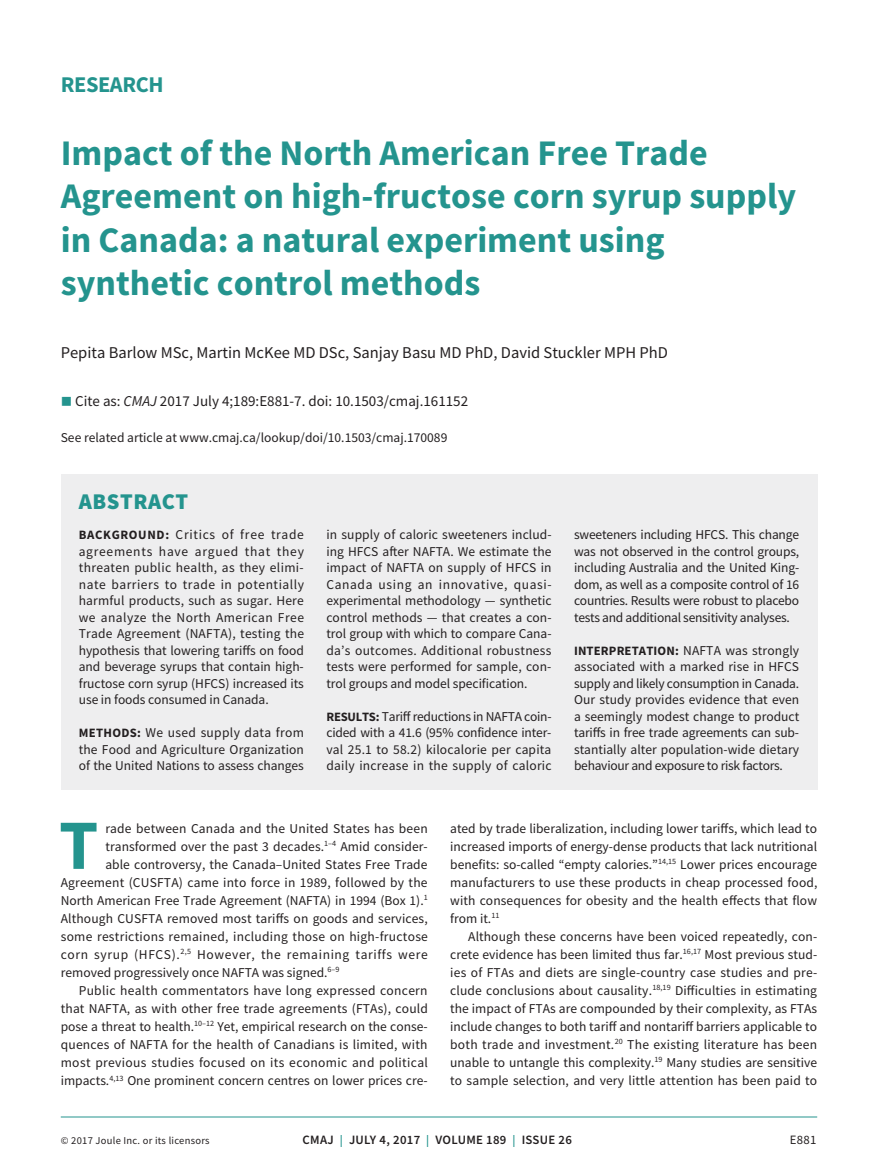
<style>
.page{position:relative;width:878px;height:1175px;background:#fff}
.page>*{position:absolute;margin:0;border:0;box-sizing:border-box;transform-origin:0 0}
.t1{font:700 70.65px "Source Sans Pro";color:#24948e}
.t2{font:700 36px/43.2px "Source Sans Pro";color:#24948e}
.t3{font:700 22.5px "Source Sans Pro";letter-spacing:-.02em;color:#24948e}
.t4{font:900 22.5px "Source Sans Pro";letter-spacing:.025em;color:#24948e}
.t5{font:16.5px "Source Sans Pro";color:#231f20}
.t6{font:15px "Source Sans Pro";color:#231f20}
.t7{font:13.5px/16.5px "Source Sans Pro";letter-spacing:.005em;color:#231f20;text-align:justify}
.t8{font:13.5px "Source Sans Pro";letter-spacing:.025em;color:#231f20}
.t9{font:13.5px "Source Sans Pro";letter-spacing:.045em;color:#231f20}
.t10{font:600 12.75px "Source Sans Pro";letter-spacing:.025em;color:#231f20}
.t11{font:12.75px "Source Sans Pro";color:#231f20}
.t12{font:10.5px "Source Sans Pro";letter-spacing:.025em;color:#231f20}
.s1{color:#24948e}
.s2{font-style:italic}
.s3{font-weight:700;font-size:12.75px}
.s4{font-size:12px;color:#24948e}
</style>
<div class="page">
<hr style="left:61px;top:1116px;width:756px;height:1px;background:#24948e">
<div style="left:61px;top:474px;width:756px;height:315px;background:#eeeeef"></div>
<h3 class="t3" style="left:61px;top:69px;width:104px">RESEARCH</h3>
<h2 class="t2" style="left:61px;top:131px;width:736px">Impact of the North American Free Trade Agreement on high-fructose corn syrup supply in Canada: a natural experiment using synthetic control methods</h2>
<p class="t5" style="left:61px;top:342px;width:608px">Pepita Barlow MSc, Martin McKee MD DSc, Sanjay Basu MD PhD, David Stuckler MPH PhD</p>
<p class="t6" style="left:61px;top:391px;width:409px"><span class="s1">■</span> Cite as: <span class="s2">CMAJ</span> 2017 July 4;189:E881-7. doi: 10.1503/cmaj.161152</p>
<p class="t7" style="left:61px;top:429px;width:388px">See related article at www.cmaj.ca/lookup/doi/10.1503/cmaj.170089</p>
<h3 class="t4" style="left:79px;top:486px;width:111px">ABSTRACT</h3>
<p class="t7" style="left:79px;top:526px;width:227px"><span class="s3">BACKGROUND:</span> Critics of free trade agreements have argued that they threaten public health, as they elimi&shy;nate barriers to trade in potentially harmful products, such as sugar. Here we analyze the North American Free Trade Agreement (NAFTA), testing the hypothesis that lowering tariffs on food and beverage syrups that contain high&shy;fructose corn syrup (HFCS) increased its use in foods consumed in Canada.</p>
<p class="t7" style="left:79px;top:724px;width:227px"><span class="s3">METHODS:</span> We used supply data from the Food and Agriculture Organization of the United Nations to assess changes</p>
<p class="t7" style="left:326px;top:526px;width:227px">in supply of caloric sweeteners includ&shy;ing HFCS after NAFTA. We estimate the impact of NAFTA on supply of HFCS in Canada using an innovative, quasi&shy;experimental methodology — synthetic control methods — that creates a con&shy;trol group with which to compare Cana&shy;da’s outcomes. Additional robustness tests were performed for sample, con&shy;trol groups and model specification.</p>
<p class="t7" style="left:326px;top:708px;width:227px"><span class="s3">RESULTS:</span> Tariff reductions in NAFTA coin&shy;cided with a 41.6 (95% confidence inter&shy;val 25.1 to 58.2) kilocalorie per capita daily increase in the supply of caloric</p>
<p class="t7" style="left:574px;top:526px;width:227px">sweeteners including HFCS. This change was not observed in the control groups, including Australia and the United King&shy;dom, as well as a composite control of 16 countries. Results were robust to placebo tests and additional sensitivity analyses.</p>
<p class="t7" style="left:574px;top:642px;width:227px"><span class="s3">INTERPRETATION:</span> NAFTA was strongly associated with a marked rise in HFCS supply and likely consumption in Canada.<br>Our study provides evidence that even a seemingly modest change to product tariffs in free trade agreements can sub&shy;stantially alter population-wide dietary behaviour and exposure to risk factors.</p>
<h1 class="t1" style="left:59px;top:797px;width:41px">T</h1>
<p class="t7" style="left:105px;top:820px;width:324px">rade between Canada and the United States has been</p>
<p class="t7" style="left:105px;top:838px;width:324px">transformed over the past 3 decades.<sup>1–4</sup> Amid consider-</p>
<p class="t7" style="left:105px;top:856px;width:324px">able controversy, the Canada–United States Free Trade</p>
<p class="t7" style="left:61px;top:874px;width:368px">Agreement (CUSFTA) came into force in 1989, followed by the</p>
<p class="t7" style="left:61px;top:892px;width:368px">North American Free Trade Agreement (NAFTA) in 1994 (Box 1).<sup>1</sup></p>
<p class="t7" style="left:61px;top:910px;width:368px">Although CUSFTA removed most tariffs on goods and services,</p>
<p class="t7" style="left:61px;top:928px;width:369px">some restrictions remained, including those on high-fructose</p>
<p class="t9" style="left:61px;top:945px;width:368px">corn syrup (HFCS).<sup>2,5</sup> However, the remaining tariffs were</p>
<p class="t7" style="left:61px;top:964px;width:280px">removed progressively once NAFTA was signed.<sup>6–9</sup></p>
<p class="t7" style="left:79px;top:982px;width:350px">Public health commentators have long expressed concern</p>
<p class="t7" style="left:61px;top:1000px;width:368px">that NAFTA, as with other free trade agreements (FTAs), could</p>
<p class="t7" style="left:61px;top:1018px;width:368px">pose a threat to health.<sup>10–12</sup> Yet, empirical research on the conse-</p>
<p class="t7" style="left:61px;top:1036px;width:368px">quences of NAFTA for the health of Canadians is limited, with</p>
<p class="t8" style="left:61px;top:1053px;width:368px">most previous studies focused on its economic and political</p>
<p class="t7" style="left:61px;top:1072px;width:368px">impacts.<sup>4,13</sup> One prominent concern centres on lower prices cre-</p>
<p class="t7" style="left:450px;top:819px;width:368px;line-height:18px">ated by trade liberalization, including lower tariffs, which lead to increased imports of energy-dense products that lack nutritional benefits: so-called “empty calories.”<sup>14,15</sup> Lower prices encourage manufacturers to use these products in cheap processed food, with consequences for obesity and the health effects that flow from it.<sup>11</sup></p>
<p class="t7" style="left:450px;top:927px;width:368px;line-height:18px;text-indent:18px">Although these concerns have been voiced repeatedly, con&shy;crete evidence has been limited thus far.<sup>16,17</sup> Most previous stud&shy;ies of FTAs and diets are single-country case studies and pre&shy;clude conclusions about causality.<sup>18,19</sup> Difficulties in estimating the impact of FTAs are compounded by their complexity, as FTAs include changes to both tariff and nontariff barriers applicable to both trade and investment.<sup>20</sup> The existing literature has been unable to untangle this complexity.<sup>19</sup> Many studies are sensitive to sample selection, and very little attention has been paid to</p>
<p class="t12" style="left:61px;top:1134px;width:150px">© 2017 Joule Inc. or its licensors</p>
<p class="t10" style="left:302px;top:1131px;width:271px">CMAJ <span class="s4">|</span> JULY 4, 2017 <span class="s4">|</span> VOLUME 189 <span class="s4">|</span> ISSUE 26</p>
<p class="t11" style="left:789px;top:1132px;width:28px">E881</p>
</div>
